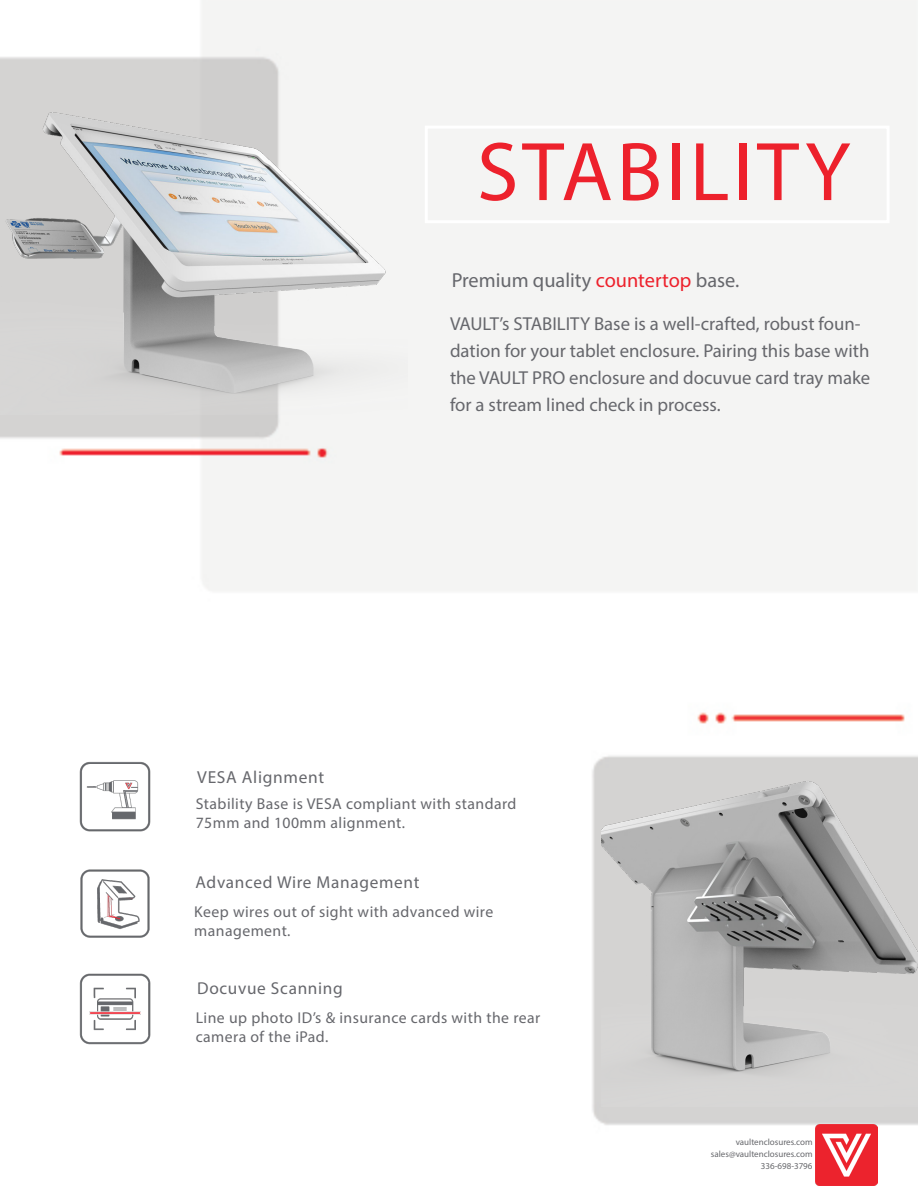
<style>
.page{position:relative;width:918px;height:1188px;background:#fff}
.page>*{position:absolute;margin:0;border:0;box-sizing:border-box;transform-origin:0 0}
.t1{font:84px "Myriad Pro";letter-spacing:.045em;color:#ed212c}
.t2{font:20.4px "Myriad Pro";color:#66676c}
.t3{font:18.75px/27px "Myriad Pro";color:#66676c}
.t4{font:17.4px "Myriad Pro";letter-spacing:.04em;color:#66676c}
.t5{font:17.25px "Myriad Pro";letter-spacing:.04em;color:#66676c}
.t6{font:15.75px/18.9px "Myriad Pro";letter-spacing:.03em;color:#66676c}
.t7{font:9px "Myriad Pro";color:#67686c}
.s1{color:#ed212c}
</style>
<div class="page">
<img style="left:0;top:0;width:918px;height:1184px">
<img style="left:816px;top:1124px;width:62px;height:62px">
<img style="left:0;top:94px;width:407px;height:321px">
<img style="left:602px;top:769px;width:316px;height:338px">
<div style="left:425px;top:126px;width:465px;height:97px;border:3px solid #fff"></div>
<img style="left:79px;top:760px;width:72px;height:73px">
<img style="left:79px;top:867px;width:72px;height:73px">
<img style="left:79px;top:973px;width:72px;height:72px">
<p class="t1" style="left:477px;top:120px;width:375px">STABILITY</p>
<p class="t2" style="left:452px;top:267px;width:289px">Premium quality <span class="s1">countertop</span> base.</p>
<p class="t3" style="left:450px;top:310px;width:422px">VAULT’s STABILITY Base is a well-crafted, robust foun&shy;dation for your tablet enclosure. Pairing this base with the VAULT PRO enclosure and docuvue card tray make for a stream lined check in process.</p>
<p class="t4" style="left:197px;top:766px;width:128px">VESA Alignment</p>
<p class="t6" style="left:196px;top:794px;width:322px">Stability Base is VESA compliant with standard<br>75mm and 100mm alignment.</p>
<p class="t5" style="left:196px;top:872px;width:225px">Advanced Wire Management</p>
<p class="t6" style="left:194px;top:902px;width:300px">Keep wires out of sight with advanced wire management.</p>
<p class="t5" style="left:197px;top:978px;width:147px">Docuvue Scanning</p>
<p class="t6" style="left:196px;top:1008px;width:346px">Line up photo ID’s &amp; insurance cards with the rear camera of the iPad.</p>
<p class="t7" style="left:736px;top:1136px;width:78px">vaultenclosures.com</p>
<p class="t7" style="left:711px;top:1148px;width:103px">sales@vaultenclosures.com</p>
<p class="t7" style="left:761px;top:1160px;width:53px">336-698-3796</p>
</div>
